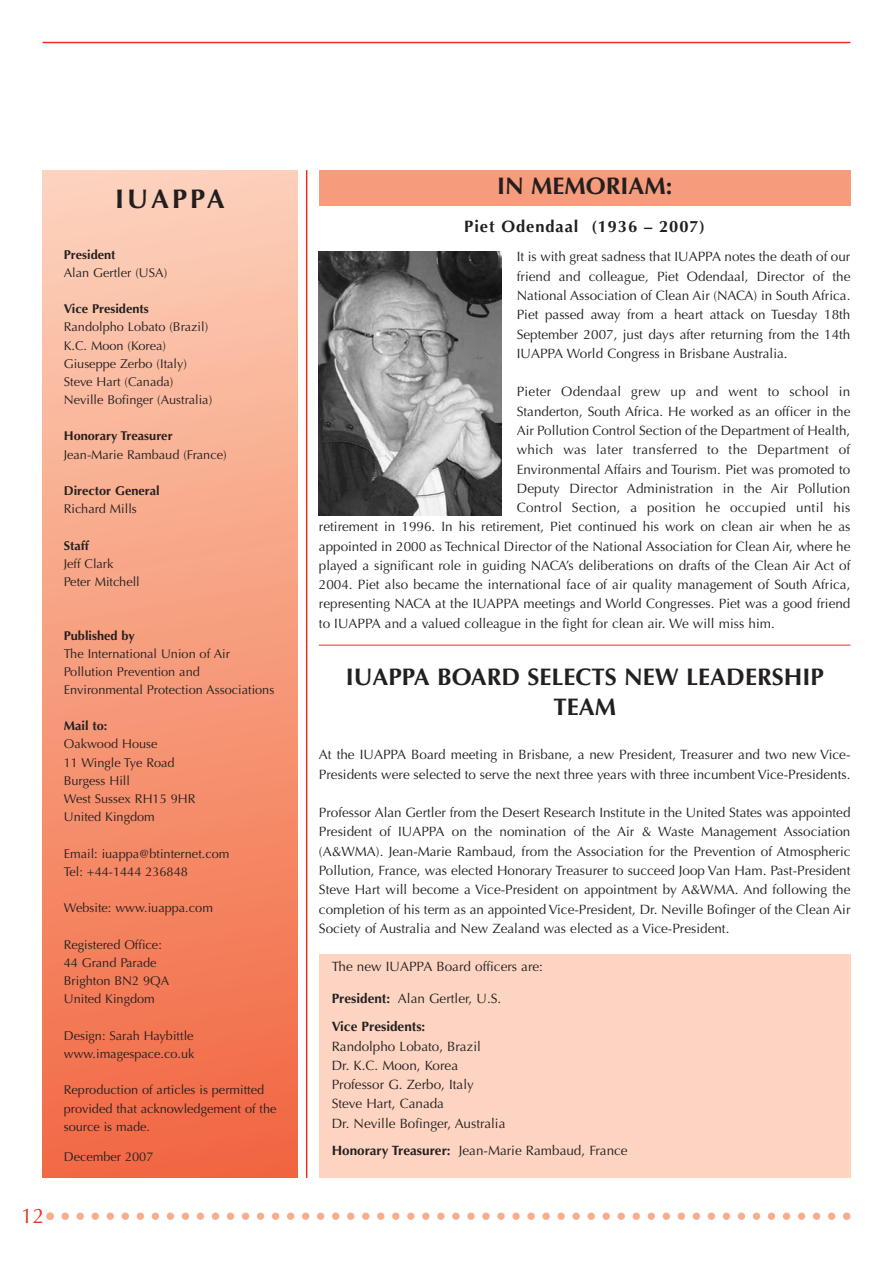
<style>
.page{position:relative;width:893px;height:1263px;background:#fff}
.page>*{position:absolute;margin:0;border:0;box-sizing:border-box;transform-origin:0 0}
.t1{font:700 27px "Optima";letter-spacing:.11em;color:#231f20}
.t2{font:700 24px/30px "Optima";color:#231f20;text-align:center}
.t3{font:21px "Optima";color:#ee2e22}
.t4{font:700 16.5px "Optima";letter-spacing:.055em;color:#231f20}
.t5{font:13.5px/19.4px "Optima";color:#231f20;text-align:justify}
.t6{font:13.5px "Optima";letter-spacing:.02em;color:#231f20}
.t7{font:700 13.5px/27.8px "Optima";color:#231f20}
.t8{font:12.75px/18.1px "Optima";color:#231f20}
.t9{font:700 12.75px "Optima";color:#231f20}
.s1{font-weight:400}
.s2{font-weight:700}
</style>
<div class="page">
<div style="left:319px;top:954px;width:531px;height:224px;background:#fcd4c1"></div>
<div style="left:319px;top:170px;width:531px;height:35px;background:#f69b7b"></div>
<svg style="left:43px;top:170px;width:255px;height:1008px;background:#f69b7c"></svg>
<hr style="left:306px;top:170px;width:1px;height:1008px;background:#ee2e22">
<svg style="left:46px;top:1212px;width:804px;height:8px"></svg>
<hr style="left:319px;top:645px;width:531px;height:1px;background:#ee2e22">
<hr style="left:43px;top:42px;width:807px;height:1px;background:#ee2e22">
<img style="left:319px;top:251px;width:183px;height:264px">
<h3 class="t3" style="left:21px;top:1203px;width:25px">12</h3>
<h1 class="t1" style="left:115px;top:183px;width:111px">IUAPPA</h1>
<p class="t9" style="left:64px;top:247px;width:53px">President</p>
<p class="t8" style="left:64px;top:264px;width:105px">Alan Gertler (USA)</p>
<p class="t9" style="left:64px;top:301px;width:86px">Vice Presidents</p>
<p class="t8" style="left:64px;top:318px;width:150px">Randolpho Lobato (Brazil)<br>K.C. Moon (Korea)<br>Giuseppe Zerbo (Italy)<br>Steve Hart (Canada)<br>Neville Bofinger (Australia)</p>
<p class="t9" style="left:64px;top:429px;width:110px">Honorary Treasurer</p>
<p class="t8" style="left:64px;top:445px;width:164px">Jean-Marie Rambaud (France)</p>
<p class="t9" style="left:64px;top:483px;width:97px">Director General</p>
<p class="t8" style="left:64px;top:500px;width:75px">Richard Mills</p>
<p class="t9" style="left:64px;top:538px;width:27px">Staff</p>
<p class="t8" style="left:64px;top:555px;width:78px">Jeff Clark<br>Peter Mitchell</p>
<p class="t9" style="left:64px;top:628px;width:72px">Published by</p>
<p class="t8" style="left:64px;top:645px;width:212px">The International Union of Air<br>Pollution Prevention and<br>Environmental Protection Associations</p>
<p class="t9" style="left:64px;top:718px;width:45px">Mail to:</p>
<p class="t8" style="left:64px;top:735px;width:133px">Oakwood House<br>11 Wingle Tye Road<br>Burgess Hill<br>West Sussex RH15 9HR<br>United Kingdom</p>
<p class="t8" style="left:64px;top:844px;width:167px">Email: iuappa@btinternet.com<br>Tel: +44-1444 236848</p>
<p class="t8" style="left:64px;top:899px;width:151px">Website: www.iuappa.com</p>
<p class="t8" style="left:64px;top:935px;width:107px">Registered Office:<br>44 Grand Parade<br>Brighton BN2 9QA<br>United Kingdom</p>
<p class="t8" style="left:64px;top:1026px;width:132px">Design: Sarah Haybittle www.imagespace.co.uk</p>
<p class="t8" style="left:64px;top:1081px;width:214px">Reproduction of articles is permitted provided that acknowledgement of the source is made.</p>
<p class="t8" style="left:64px;top:1147px;width:91px">December 2007</p>
<h2 class="t2" style="left:497px;top:172px;width:177px">IN MEMORIAM:</h2>
<p class="t4" style="left:464px;top:216px;width:242px">Piet Odendaal (1936 – 2007)</p>
<p class="t5" style="left:517px;top:247px;width:335px">It is with great sadness that IUAPPA notes the death of our friend and colleague, Piet Odendaal, Director of the National Association of Clean Air (NACA) in South Africa.<br>Piet passed away from a heart attack on Tuesday 18th September 2007, just days after returning from the 14th IUAPPA World Congress in Brisbane Australia.</p>
<p class="t6" style="left:517px;top:384px;width:335px">Pieter Odendaal grew up and went to school in</p>
<p class="t5" style="left:517px;top:402px;width:335px">Standerton, South Africa. He worked as an officer in the</p>
<p class="t5" style="left:517px;top:421px;width:335px">Air Pollution Control Section of the Department of Health,</p>
<p class="t6" style="left:517px;top:442px;width:335px">which was later transferred to the Department of</p>
<p class="t5" style="left:517px;top:459px;width:335px">Environmental Affairs and Tourism. Piet was promoted to</p>
<p class="t5" style="left:517px;top:479px;width:335px">Deputy Director Administration in the Air Pollution</p>
<p class="t6" style="left:517px;top:500px;width:335px">Control Section, a position he occupied until his</p>
<p class="t5" style="left:319px;top:517px;width:533px">retirement in 1996. In his retirement, Piet continued his work on clean air when he as</p>
<p class="t5" style="left:319px;top:536px;width:533px">appointed in 2000 as Technical Director of the National Association for Clean Air, where he</p>
<p class="t5" style="left:319px;top:556px;width:533px">played a significant role in guiding NACA’s deliberations on drafts of the Clean Air Act of</p>
<p class="t5" style="left:319px;top:575px;width:533px">2004. Piet also became the international face of air quality management of South Africa,</p>
<p class="t5" style="left:319px;top:594px;width:533px">representing NACA at the IUAPPA meetings and World Congresses. Piet was a good friend</p>
<p class="t5" style="left:319px;top:614px;width:457px">to IUAPPA and a valued colleague in the fight for clean air. We will miss him.</p>
<h2 class="t2" style="left:346px;top:663px;width:479px">IUAPPA BOARD SELECTS NEW LEADERSHIP<br>TEAM</h2>
<p class="t5" style="left:319px;top:745px;width:533px">At the IUAPPA Board meeting in Brisbane, a new President, Treasurer and two new Vice-<br>Presidents were selected to serve the next three years with three incumbent Vice-Presidents.</p>
<p class="t5" style="left:319px;top:803px;width:533px">Professor Alan Gertler from the Desert Research Institute in the United States was appointed President of IUAPPA on the nomination of the Air &amp; Waste Management Association (A&amp;WMA). Jean-Marie Rambaud, from the Association for the Prevention of Atmospheric Pollution, France, was elected Honorary Treasurer to succeed Joop Van Ham. Past-President Steve Hart will become a Vice-President on appointment by A&amp;WMA. And following the completion of his term as an appointed Vice-President, Dr. Neville Bofinger of the Clean Air Society of Australia and New Zealand was elected as a Vice-President.</p>
<p class="t5" style="left:332px;top:957px;width:213px">The new IUAPPA Board officers are:</p>
<p class="t7" style="left:332px;top:985px;width:171px">President: <span class="s1">Alan Gertler, U.S.<br></span>Vice Presidents:</p>
<p class="t5" style="left:332px;top:1036px;width:175px;text-align:left">Randolpho Lobato, Brazil<br>Dr. K.C. Moon, Korea<br>Professor G. Zerbo, Italy<br>Steve Hart, Canada<br>Dr. Neville Bofinger, Australia</p>
<p class="t5" style="left:332px;top:1141px;width:297px"><span class="s2">Honorary Treasurer:</span> Jean-Marie Rambaud, France</p>
</div>
